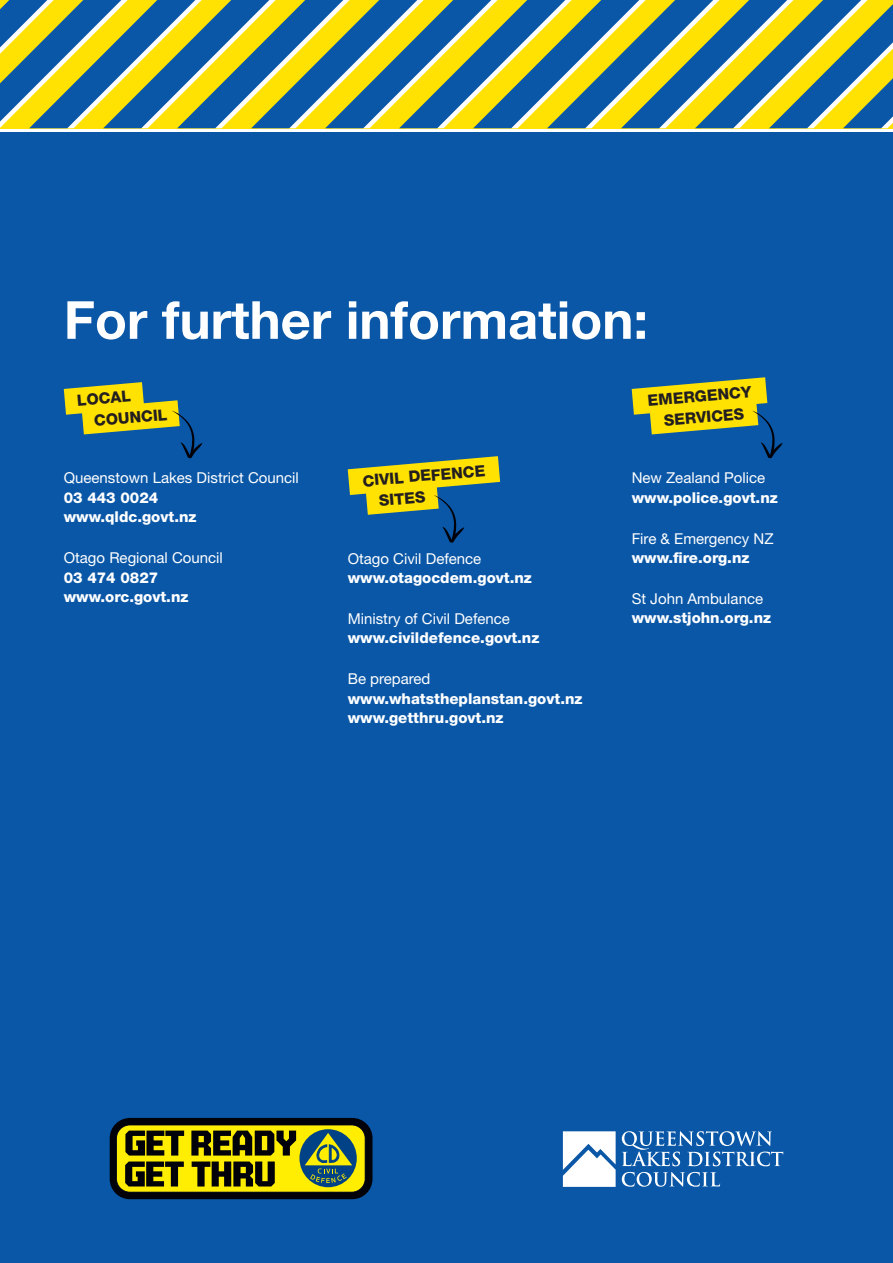
<style>
.page{position:relative;width:893px;height:1263px;background:#fff}
.page>*{position:absolute;margin:0;border:0;box-sizing:border-box;transform-origin:0 0}
.t1{font:700 52.5px "Helvetica Neue LT Std";color:#fff}
.Body_Copy{font:800 15.6px "Helvetica Neue LT Std";color:#231f20}
.t2{font:800 15px/19.5px "Helvetica Neue LT Std";color:#fff}
.t3{font:15px/19.5px "Helvetica Neue LT Std";color:#fff}
.s1{font-weight:800}
.s2{font-weight:400}
</style>
<div class="page">
<div style="left:0;top:132px;width:893px;height:1131px;background:#0a57a7"></div>
<svg style="left:0;top:0;width:893px;height:128px"></svg>
<svg style="left:64px;top:382px;width:139px;height:77px"></svg>
<svg style="left:632px;top:377px;width:151px;height:82px"></svg>
<svg style="left:348px;top:456px;width:152px;height:87px"></svg>
<svg style="left:110px;top:1118px;width:262px;height:81px"></svg>
<svg style="left:563px;top:1131px;width:53px;height:56px"></svg>
<svg style="left:622px;top:1172px;width:98px;height:15px"></svg>
<svg style="left:622px;top:1131px;width:161px;height:35px"></svg>
<p class="t1" style="left:64px;top:288px;width:586px">For further information:</p>
<p class="Body_Copy" style="left:76px;top:391px;width:56px;rotate:-5deg">LOCAL</p>
<p class="Body_Copy" style="left:647px;top:391px;width:105px;rotate:-5deg">EMERGENCY</p>
<p class="Body_Copy" style="left:93px;top:411px;width:75px;rotate:-5deg">COUNCIL</p>
<p class="Body_Copy" style="left:663px;top:411px;width:82px;rotate:-5deg">SERVICES</p>
<p class="t3" style="left:64px;top:468px;width:237px">Queenstown Lakes District Council<br><span class="s1">03 443 0024<br>www.qldc.govt.nz</span></p>
<p class="t2" style="left:64px;top:548px;width:161px"><span class="s2">Otago Regional Council<br></span>03 474 0827 www.orc.govt.nz</p>
<p class="Body_Copy" style="left:362px;top:472px;width:125px;rotate:-5deg">CIVIL DEFENCE</p>
<p class="Body_Copy" style="left:378px;top:492px;width:48px;rotate:-5deg">SITES</p>
<p class="t2" style="left:348px;top:548px;width:186px"><span class="s2">Otago Civil Defence </span>www.otagocdem.govt.nz</p>
<p class="t2" style="left:348px;top:609px;width:193px"><span class="s2">Ministry of Civil Defence </span>www.civildefence.govt.nz</p>
<p class="t2" style="left:348px;top:669px;width:236px"><span class="s2">Be prepared </span>www.whatstheplanstan.govt.nz www.getthru.govt.nz</p>
<p class="t2" style="left:632px;top:468px;width:148px"><span class="s2">New Zealand Police </span>www.police.govt.nz</p>
<p class="t3" style="left:632px;top:528px;width:143px">Fire &amp; Emergency NZ <span class="s1">www.fire.org.nz</span></p>
<p class="t2" style="left:632px;top:589px;width:141px"><span class="s2">St John Ambulance </span>www.stjohn.org.nz</p>
</div>
